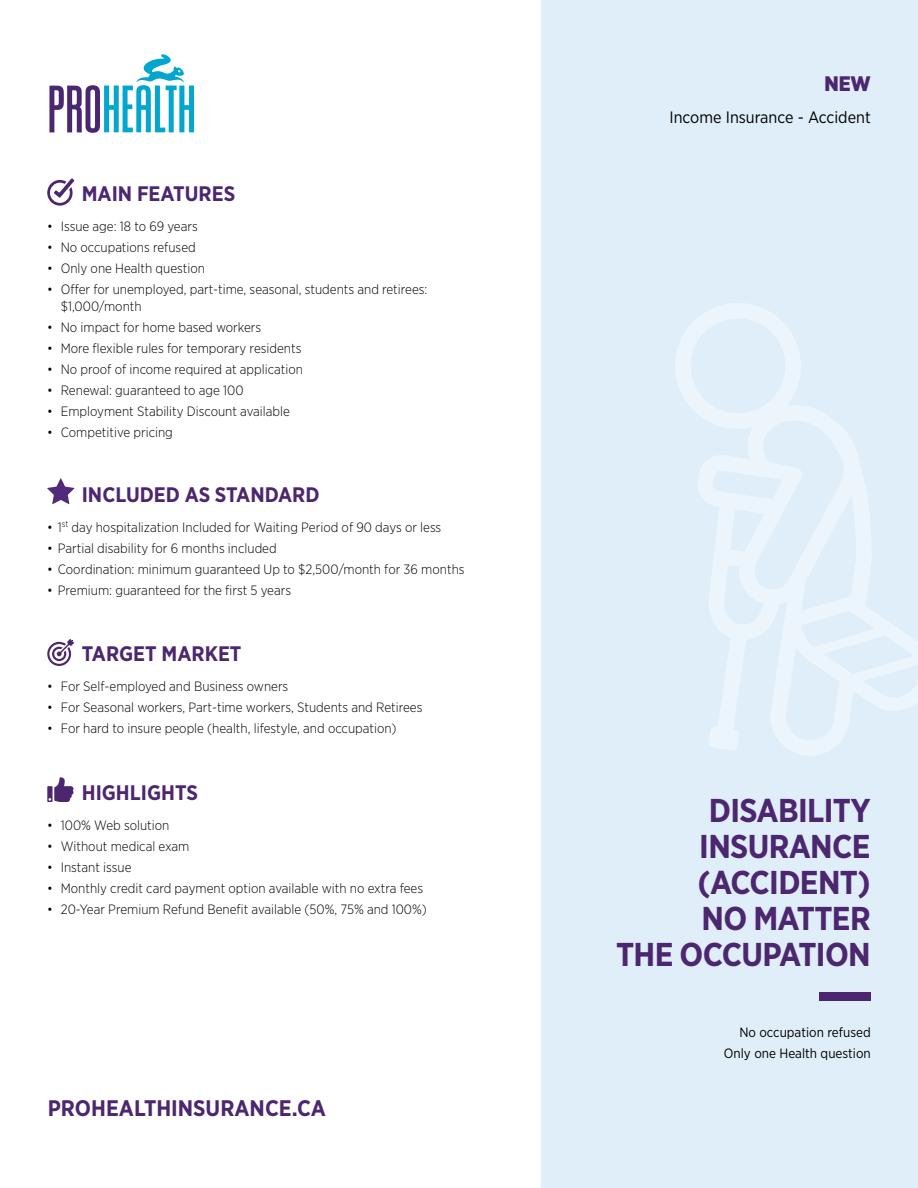
<style>
.page{position:relative;width:918px;height:1188px;background:#fff}
.page>*{position:absolute;margin:0;border:0;box-sizing:border-box;transform-origin:0 0}
.t1{font:700 33px/36px "Gotham Narrow";letter-spacing:-.02em;color:#4c2770;text-align:right}
.t2{font:700 22.5px "Gotham Narrow";color:#4c2770}
.t3{font:700 21px "Gotham Narrow";color:#4c2770}
.t4{font:900 21px "Gotham Narrow";color:#4c2770}
.t5{font:16.5px "Gotham Narrow";color:#000}
.t6{font:300 13.5px/16.5px "Gotham Narrow";color:#000}
.t7{font:13.5px "Gotham Narrow";color:#000}
</style>
<div class="page">
<div style="left:541px;top:0;width:377px;height:1188px;background:#dfeef8"></div>
<svg style="left:47px;top:639px;width:27px;height:27px"></svg>
<svg style="left:47px;top:178px;width:27px;height:28px"></svg>
<svg style="left:47px;top:777px;width:27px;height:25px"></svg>
<div style="left:820px;top:992px;width:51px;height:9px;background:#4c2770"></div>
<svg style="left:675px;top:303px;width:243px;height:453px"></svg>
<svg style="left:49px;top:54px;width:145px;height:79px"></svg>
<svg style="left:47px;top:478px;width:27px;height:26px"></svg>
<p class="t3" style="left:82px;top:180px;width:155px">MAIN FEATURES</p>
<p class="t6" style="left:47px;top:218px;width:152px">• Issue age: 18 to 69 years</p>
<p class="t6" style="left:47px;top:239px;width:150px">• No occupations refused</p>
<p class="t6" style="left:47px;top:260px;width:159px">• Only one Health question</p>
<p class="t6" style="left:61px;top:281px;width:368px;text-indent:-14px">• Offer for unemployed, part-time, seasonal, students and retirees: $1,000/month</p>
<p class="t6" style="left:47px;top:319px;width:216px">• No impact for home based workers</p>
<p class="t6" style="left:47px;top:340px;width:256px">• More flexible rules for temporary residents</p>
<p class="t6" style="left:47px;top:361px;width:257px">• No proof of income required at application</p>
<p class="t6" style="left:47px;top:382px;width:198px">• Renewal: guaranteed to age 100</p>
<p class="t6" style="left:47px;top:403px;width:244px">• Employment Stability Discount available</p>
<p class="t6" style="left:47px;top:424px;width:127px">• Competitive pricing</p>
<p class="t3" style="left:82px;top:481px;width:239px">INCLUDED AS STANDARD</p>
<p class="t6" style="left:47px;top:519px;width:396px">• 1<sup>st</sup> day hospitalization Included for Waiting Period of 90 days or less</p>
<p class="t6" style="left:47px;top:540px;width:231px">• Partial disability for 6 months included</p>
<p class="t6" style="left:47px;top:561px;width:419px">• Coordination: minimum guaranteed Up to $2,500/month for 36 months</p>
<p class="t6" style="left:47px;top:582px;width:245px">• Premium: guaranteed for the first 5 years</p>
<p class="t3" style="left:82px;top:640px;width:161px">TARGET MARKET</p>
<p class="t6" style="left:47px;top:678px;width:243px">• For Self-employed and Business owners</p>
<p class="t6" style="left:47px;top:699px;width:377px">• For Seasonal workers, Part-time workers, Students and Retirees</p>
<p class="t6" style="left:47px;top:720px;width:351px">• For hard to insure people (health, lifestyle, and occupation)</p>
<p class="t3" style="left:82px;top:779px;width:118px">HIGHLIGHTS</p>
<p class="t6" style="left:47px;top:817px;width:124px">• 100% Web solution</p>
<p class="t6" style="left:47px;top:838px;width:144px">• Without medical exam</p>
<p class="t6" style="left:47px;top:859px;width:86px">• Instant issue</p>
<p class="t6" style="left:47px;top:880px;width:377px">• Monthly credit card payment option available with no extra fees</p>
<p class="t6" style="left:47px;top:901px;width:381px">• 20-Year Premium Refund Benefit available (50%, 75% and 100%)</p>
<p class="t2" style="left:48px;top:1093px;width:280px">PROHEALTHINSURANCE.CA</p>
<p class="t4" style="left:825px;top:70px;width:48px">NEW</p>
<p class="t5" style="left:669px;top:107px;width:203px">Income Insurance - Accident</p>
<p class="t1" style="left:616px;top:792px;width:256px">DISABILITY<br>INSURANCE (ACCIDENT)<br>NO MATTER<br>THE OCCUPATION</p>
<p class="t7" style="left:739px;top:1024px;width:133px">No occupation refused</p>
<p class="t7" style="left:724px;top:1045px;width:148px">Only one Health question</p>
</div>
